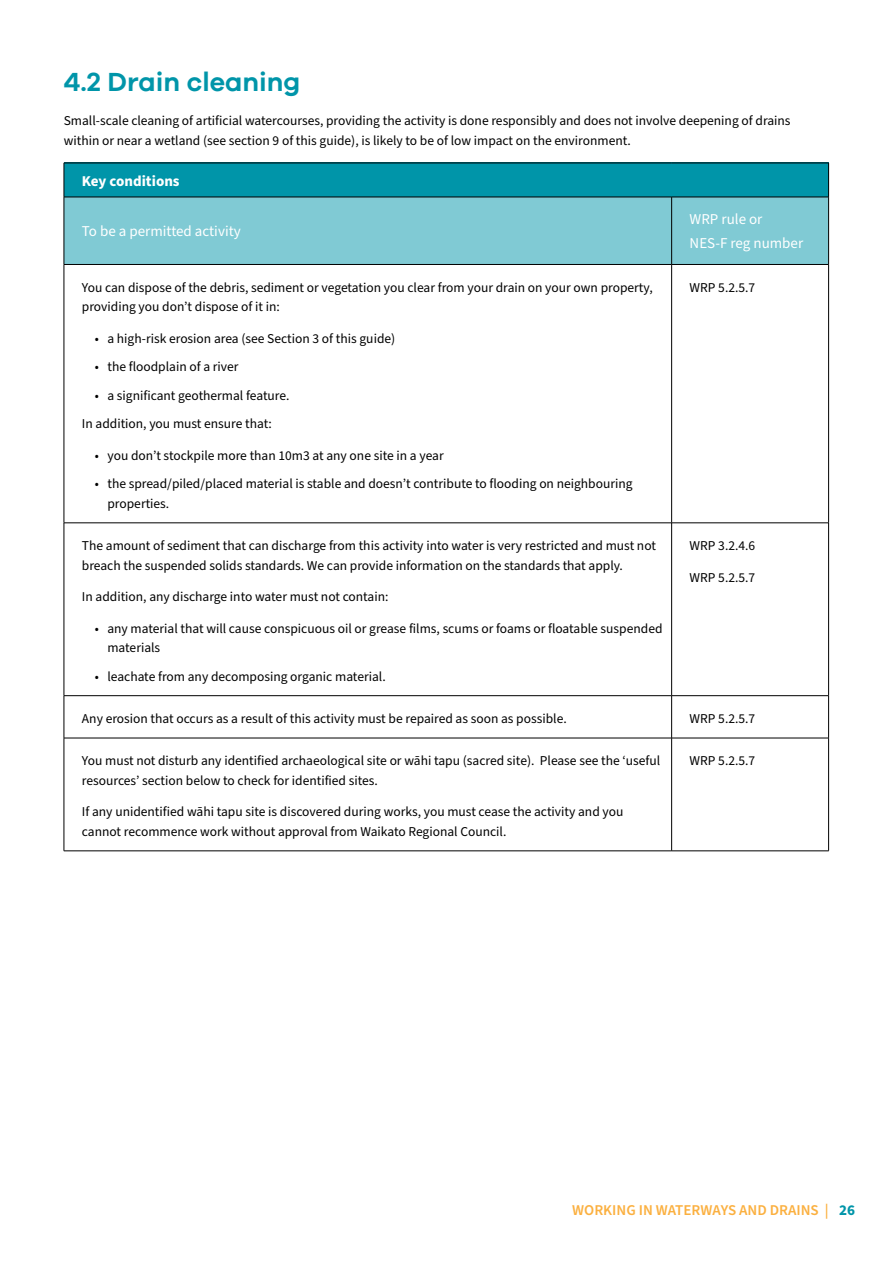
<style>
.page{position:relative;width:893px;height:1263px;background:#fff}
.page>*{position:absolute;margin:0;border:0;box-sizing:border-box;transform-origin:0 0}
.t1{font:600 27px "Galano Grotesque";color:#0095a9}
.t2{font:15px/24px "Source Sans Pro";color:#fff}
.t3{font:600 15px "Source Sans Pro";color:#fbb040}
.t4{font:700 15px "Source Sans Pro";color:#fff}
.t5{font:13.5px/19.5px "Source Sans Pro";color:#000}
.s1{font-weight:700;color:#0095a9}
</style>
<div class="page">
<div style="left:64px;top:163px;width:765px;height:34px;background:#0095a9"></div>
<div style="left:65px;top:198px;width:763px;height:66px;background:#80cad4"></div>
<hr style="left:64px;top:163px;width:608px;height:1px;background:#000">
<hr style="left:64px;top:163px;width:1px;height:34px;background:#000">
<hr style="left:672px;top:163px;width:157px;height:1px;background:#000">
<hr style="left:828px;top:163px;width:1px;height:34px;background:#000">
<hr style="left:64px;top:197px;width:608px;height:1px;background:#000">
<hr style="left:64px;top:197px;width:1px;height:67px;background:#000">
<hr style="left:672px;top:197px;width:157px;height:1px;background:#000">
<hr style="left:671px;top:197px;width:1px;height:67px;background:#000">
<hr style="left:828px;top:197px;width:1px;height:67px;background:#000">
<hr style="left:64px;top:264px;width:608px;height:1px;background:#000">
<hr style="left:64px;top:265px;width:1px;height:258px;background:#000">
<hr style="left:672px;top:264px;width:157px;height:1px;background:#000">
<hr style="left:671px;top:265px;width:1px;height:258px;background:#000">
<hr style="left:828px;top:265px;width:1px;height:258px;background:#000">
<hr style="left:64px;top:523px;width:608px;height:1px;background:#000">
<hr style="left:64px;top:523px;width:1px;height:172px;background:#000">
<hr style="left:672px;top:523px;width:157px;height:1px;background:#000">
<hr style="left:671px;top:523px;width:1px;height:172px;background:#000">
<hr style="left:828px;top:523px;width:1px;height:172px;background:#000">
<hr style="left:64px;top:695px;width:608px;height:1px;background:#000">
<hr style="left:64px;top:696px;width:1px;height:42px;background:#000">
<hr style="left:672px;top:695px;width:157px;height:1px;background:#000">
<hr style="left:671px;top:696px;width:1px;height:42px;background:#000">
<hr style="left:828px;top:696px;width:1px;height:42px;background:#000">
<hr style="left:64px;top:738px;width:608px;height:1px;background:#000">
<hr style="left:64px;top:738px;width:1px;height:113px;background:#000">
<hr style="left:672px;top:738px;width:157px;height:1px;background:#000">
<hr style="left:671px;top:738px;width:1px;height:113px;background:#000">
<hr style="left:828px;top:738px;width:1px;height:113px;background:#000">
<hr style="left:64px;top:850px;width:608px;height:1px;background:#000">
<hr style="left:672px;top:850px;width:157px;height:1px;background:#000">
<h1 class="t1" style="left:64px;top:65px;width:238px">4.2 Drain cleaning</h1>
<p class="t5" style="left:64px;top:111px;width:728px">Small-scale cleaning of artificial watercourses, providing the activity is done responsibly and does not involve deepening of drains within or near a wetland (see section 9 of this guide), is likely to be of low impact on the environment.</p>
<p class="t4" style="left:82px;top:170px;width:99px">Key conditions</p>
<p class="t2" style="left:82px;top:220px;width:160px">To be a permitted activity</p>
<p class="t2" style="left:690px;top:208px;width:115px">WRP rule or<br>NES-F reg number</p>
<p class="t5" style="left:82px;top:278px;width:572px">You can dispose of the debris, sediment or vegetation you clear from your drain on your own property, providing you don’t dispose of it in:</p>
<p class="t5" style="left:95px;top:329px;width:302px">• a high-risk erosion area (see Section 3 of this guide)</p>
<p class="t5" style="left:95px;top:357px;width:145px">• the floodplain of a river</p>
<p class="t5" style="left:82px;top:381px;width:209px;line-height:28.5px;text-indent:13px">• a significant geothermal feature.<br>In addition, you must ensure that:</p>
<p class="t5" style="left:95px;top:446px;width:351px">• you don’t stockpile more than 10m3 at any one site in a year</p>
<p class="t5" style="left:107px;top:474px;width:527px;text-indent:-13px">• the spread/piled/placed material is stable and doesn’t contribute to flooding on neighbouring properties.</p>
<p class="t5" style="left:82px;top:536px;width:576px">The amount of sediment that can discharge from this activity into water is very restricted and must not breach the suspended solids standards. We can provide information on the standards that apply.</p>
<p class="t5" style="left:82px;top:587px;width:308px">In addition, any discharge into water must not contain:</p>
<p class="t5" style="left:107px;top:619px;width:557px;text-indent:-13px">• any material that will cause conspicuous oil or grease films, scums or foams or floatable suspended materials</p>
<p class="t5" style="left:95px;top:667px;width:293px">• leachate from any decomposing organic material.</p>
<p class="t5" style="left:690px;top:278px;width:67px">WRP 5.2.5.7</p>
<p class="t5" style="left:690px;top:536px;width:67px">WRP 3.2.4.6</p>
<p class="t5" style="left:690px;top:568px;width:67px">WRP 5.2.5.7</p>
<p class="t5" style="left:82px;top:709px;width:486px">Any erosion that occurs as a result of this activity must be repaired as soon as possible.</p>
<p class="t5" style="left:690px;top:709px;width:67px">WRP 5.2.5.7</p>
<p class="t5" style="left:82px;top:751px;width:580px">You must not disturb any identified archaeological site or wāhi tapu (sacred site). Please see the ‘useful resources’ section below to check for identified sites.</p>
<p class="t5" style="left:82px;top:802px;width:543px">If any unidentified wāhi tapu site is discovered during works, you must cease the activity and you cannot recommence work without approval from Waikato Regional Council.</p>
<p class="t5" style="left:690px;top:751px;width:67px">WRP 5.2.5.7</p>
<p class="t3" style="left:572px;top:1199px;width:284px">WORKING IN WATERWAYS AND DRAINS | <span class="s1">26</span></p>
</div>
